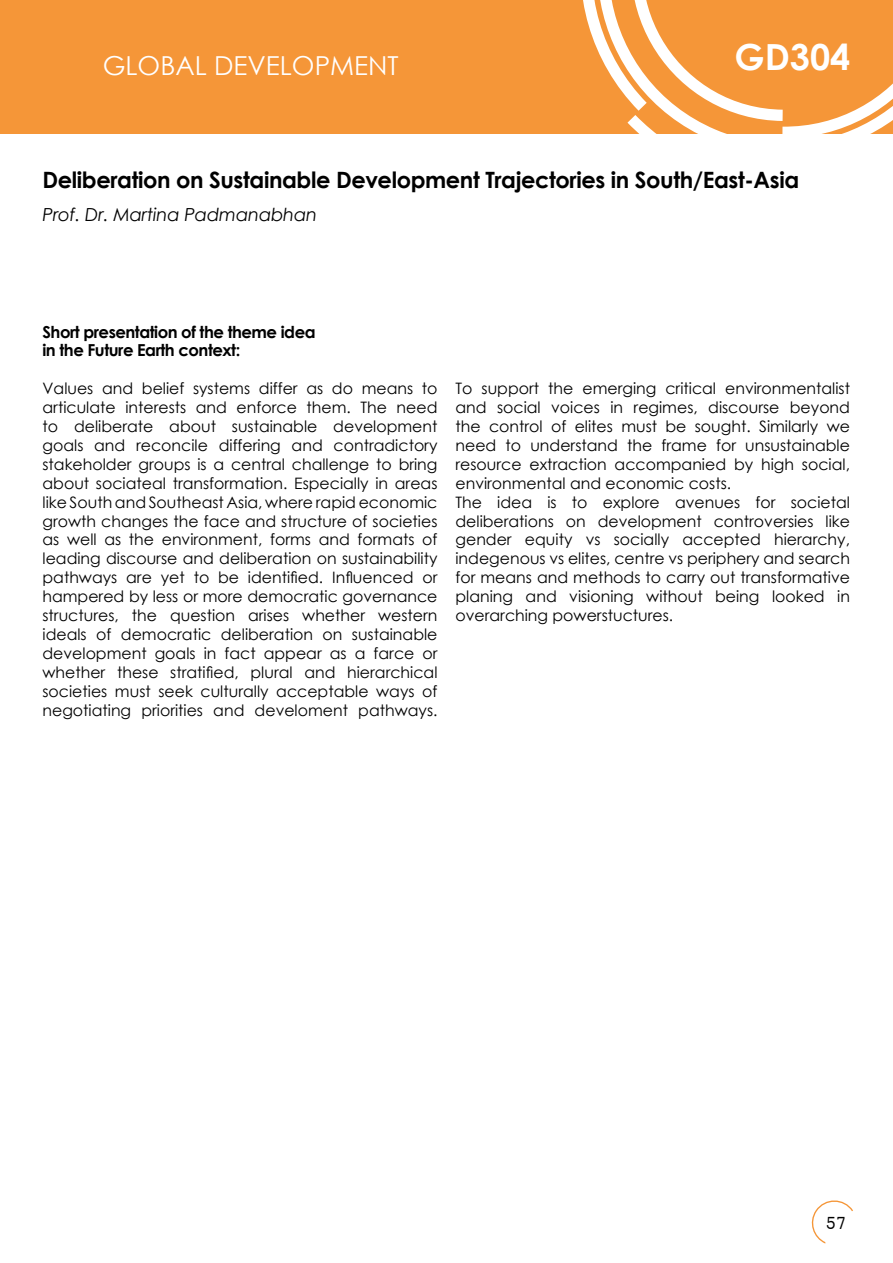
<style>
.page{position:relative;width:893px;height:1263px;background:#fff}
.page>*{position:absolute;margin:0;border:0;box-sizing:border-box;transform-origin:0 0}
.t1{font:700 36px "Century Gothic";color:#fff}
.t2{font:26.1px "Century Gothic";color:#fff}
.t3{font:700 22.5px "Century Gothic";letter-spacing:-.015em;color:#000}
.t4{font:italic 18px "Century Gothic";letter-spacing:-.01em;color:#000}
.t5{font:18px "Levenim";color:#000}
.t6{font:700 16.5px/18.9px "Century Gothic";letter-spacing:-.03em;color:#000}
.t7{font:15.75px/18.9px "Century Gothic";color:#000;text-align:justify}
</style>
<div class="page">
<div style="left:0;top:0;width:893px;height:134px;background:#f59638"></div>
<svg style="left:583px;top:0;width:44px;height:98px"></svg>
<svg style="left:627px;top:0;width:266px;height:134px"></svg>
<svg style="left:811px;top:1200px;width:42px;height:43px"></svg>
<h2 class="t2" style="left:103px;top:47px;width:297px">Global development</h2>
<h1 class="t1" style="left:734px;top:29px;width:117px">GD304</h1>
<h3 class="t3" style="left:43px;top:162px;width:758px">Deliberation on Sustainable Development Trajectories in South/East-Asia</h3>
<p class="t4" style="left:43px;top:201px;width:276px">Prof. Dr. Martina Padmanabhan</p>
<p class="t6" style="left:43px;top:321px;width:275px">Short presentation of the theme idea in the Future Earth context:</p>
<p class="t7" style="left:43px;top:379px;width:396px">Values and belief systems differ as do means to articulate interests and enforce them. The need to deliberate about sustainable development goals and reconcile differing and contradictory stakeholder groups is a central challenge to bring about sociateal transformation. Especially in areas like South and Southeast Asia, where rapid economic growth changes the face and structure of societies as well as the environment, forms and formats of leading discourse and deliberation on sustainability pathways are yet to be identified. Influenced or hampered by less or more democratic governance structures, the question arises whether western ideals of democratic deliberation on sustainable development goals in fact appear as a farce or whether these stratified, plural and hierarchical societies must seek culturally acceptable ways of negotiating priorities and develoment pathways.</p>
<p class="t7" style="left:455px;top:379px;width:396px;text-align:left">To support the emerging critical environmentalist and social voices in regimes, discourse beyond the control of elites must be sought. Similarly we need to understand the frame for unsustainable resource extraction accompanied by high social, environmental and economic costs.<br>The idea is to explore avenues for societal deliberations on development controversies like gender equity vs socially accepted hierarchy, indegenous vs elites, centre vs periphery and search for means and methods to carry out transformative planing and visioning without being looked in overarching powerstuctures.</p>
<p class="t5" style="left:826px;top:1212px;width:22px">57</p>
</div>
